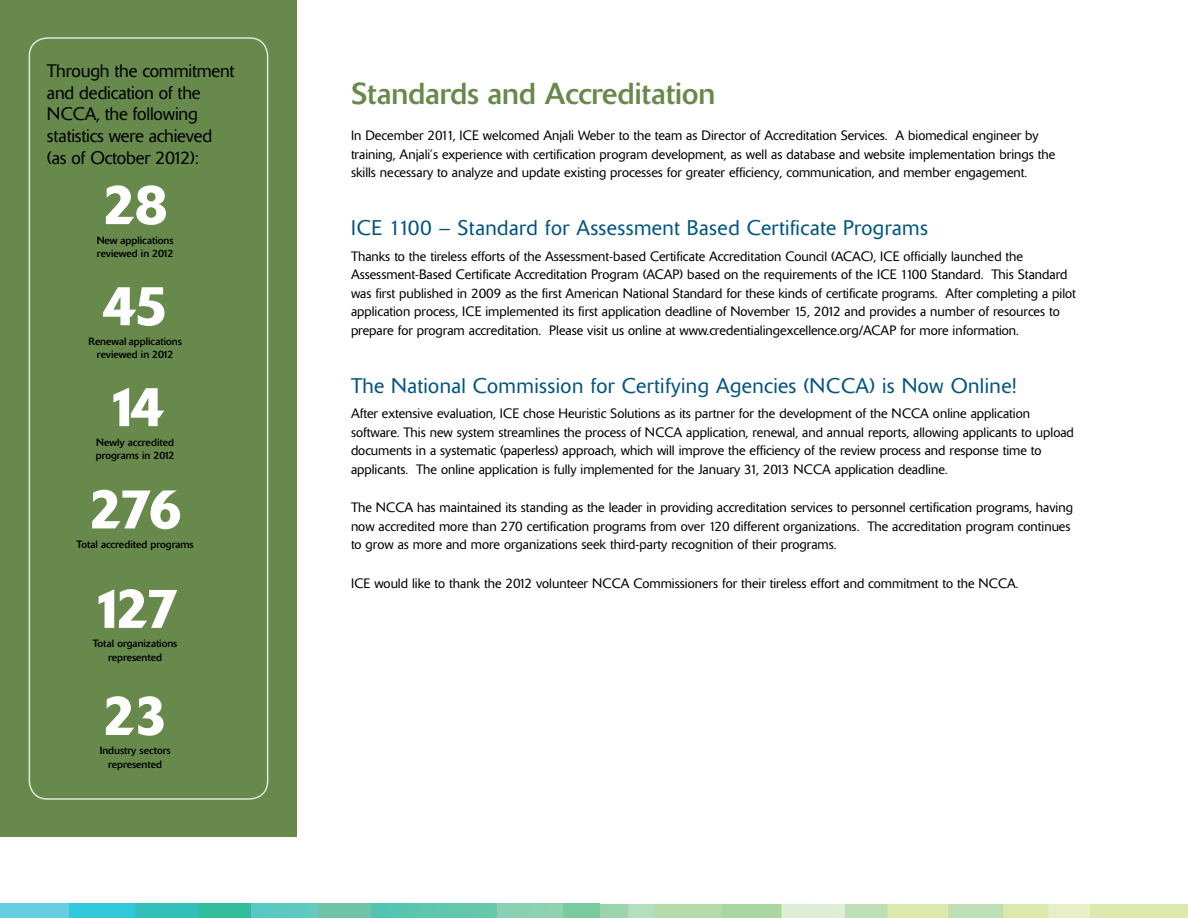
<style>
.page{position:relative;width:1188px;height:918px;background:#fff}
.page>*{position:absolute;margin:0;border:0;box-sizing:border-box;transform-origin:0 0}
.t1{font:500 55.5px "Delta";letter-spacing:-.09em;color:#fff}
.t2{font:30px "Delta";color:#67894b}
.t3{font:300 21px "Delta";letter-spacing:.02em;color:#005581}
.t4{font:300 18px/21.6px "Delta";letter-spacing:-.01em;color:#000}
.t5{font:300 13.5px/18.6px "Delta";color:#000}
.t6{font:10.5px/13.5px "Delta";color:#000;text-align:center}
</style>
<div class="page">
<svg style="left:0;top:904px;width:1188px;height:14px;background:#90d5b6"></svg>
<div style="left:0;top:0;width:297px;height:837px;background:#67894b"></div>
<div style="left:29px;top:37px;width:239px;height:763px;border:2px solid #fff;border-radius:18px"></div>
<h3 class="t4" style="left:47px;top:60px;width:189px">Through the commitment and dedication of the<br>NCCA, the following statistics were achieved (as of October 2012):</h3>
<h1 class="t1" style="left:102px;top:171px;width:68px">28</h1>
<p class="t6" style="left:97px;top:233px;width:78px;text-align:left">New applications reviewed in 2012</p>
<h1 class="t1" style="left:102px;top:272px;width:68px">45</h1>
<p class="t6" style="left:88px;top:334px;width:95px">Renewal applications reviewed in 2012</p>
<h1 class="t1" style="left:106px;top:373px;width:60px">14</h1>
<p class="t6" style="left:96px;top:435px;width:80px;text-align:left">Newly accredited programs in 2012</p>
<h1 class="t1" style="left:88px;top:475px;width:96px">276</h1>
<p class="t6" style="left:77px;top:538px;width:119px">Total accredited programs</p>
<h1 class="t1" style="left:91px;top:575px;width:90px">127</h1>
<p class="t6" style="left:93px;top:637px;width:86px">Total organizations represented</p>
<h1 class="t1" style="left:102px;top:682px;width:68px">23</h1>
<p class="t6" style="left:100px;top:744px;width:72px">Industry sectors represented</p>
<h2 class="t2" style="left:351px;top:75px;width:366px">Standards and Accreditation</h2>
<p class="t5" style="left:351px;top:126px;width:706px">In December 2011, ICE welcomed Anjali Weber to the team as Director of Accreditation Services. A biomedical engineer by training, Anjali’s experience with certification program development, as well as database and website implementation brings the skills necessary to analyze and update existing processes for greater efficiency, communication, and member engagement.</p>
<h3 class="t3" style="left:351px;top:216px;width:578px">ICE 1100 – Standard for Assessment Based Certificate Programs</h3>
<p class="t5" style="left:351px;top:247px;width:726px">Thanks to the tireless efforts of the Assessment-based Certificate Accreditation Council (ACAC), ICE officially launched the Assessment-Based Certificate Accreditation Program (ACAP) based on the requirements of the ICE 1100 Standard. This Standard was first published in 2009 as the first American National Standard for these kinds of certificate programs. After completing a pilot application process, ICE implemented its first application deadline of November 15, 2012 and provides a number of resources to prepare for program accreditation. Please visit us online at www.credentialingexcellence.org/ACAP for more information.</p>
<h3 class="t3" style="left:351px;top:374px;width:668px">The National Commission for Certifying Agencies (NCCA) is Now Online!</h3>
<p class="t5" style="left:351px;top:404px;width:724px">After extensive evaluation, ICE chose Heuristic Solutions as its partner for the development of the NCCA online application software. This new system streamlines the process of NCCA application, renewal, and annual reports, allowing applicants to upload documents in a systematic (paperless) approach, which will improve the efficiency of the review process and response time to applicants. The online application is fully implemented for the January 31, 2013 NCCA application deadline.</p>
<p class="t5" style="left:351px;top:498px;width:724px">The NCCA has maintained its standing as the leader in providing accreditation services to personnel certification programs, having now accredited more than 270 certification programs from over 120 different organizations. The accreditation program continues to grow as more and more organizations seek third-party recognition of their programs.</p>
<p class="t5" style="left:351px;top:574px;width:669px">ICE would like to thank the 2012 volunteer NCCA Commissioners for their tireless effort and commitment to the NCCA.</p>
</div>
